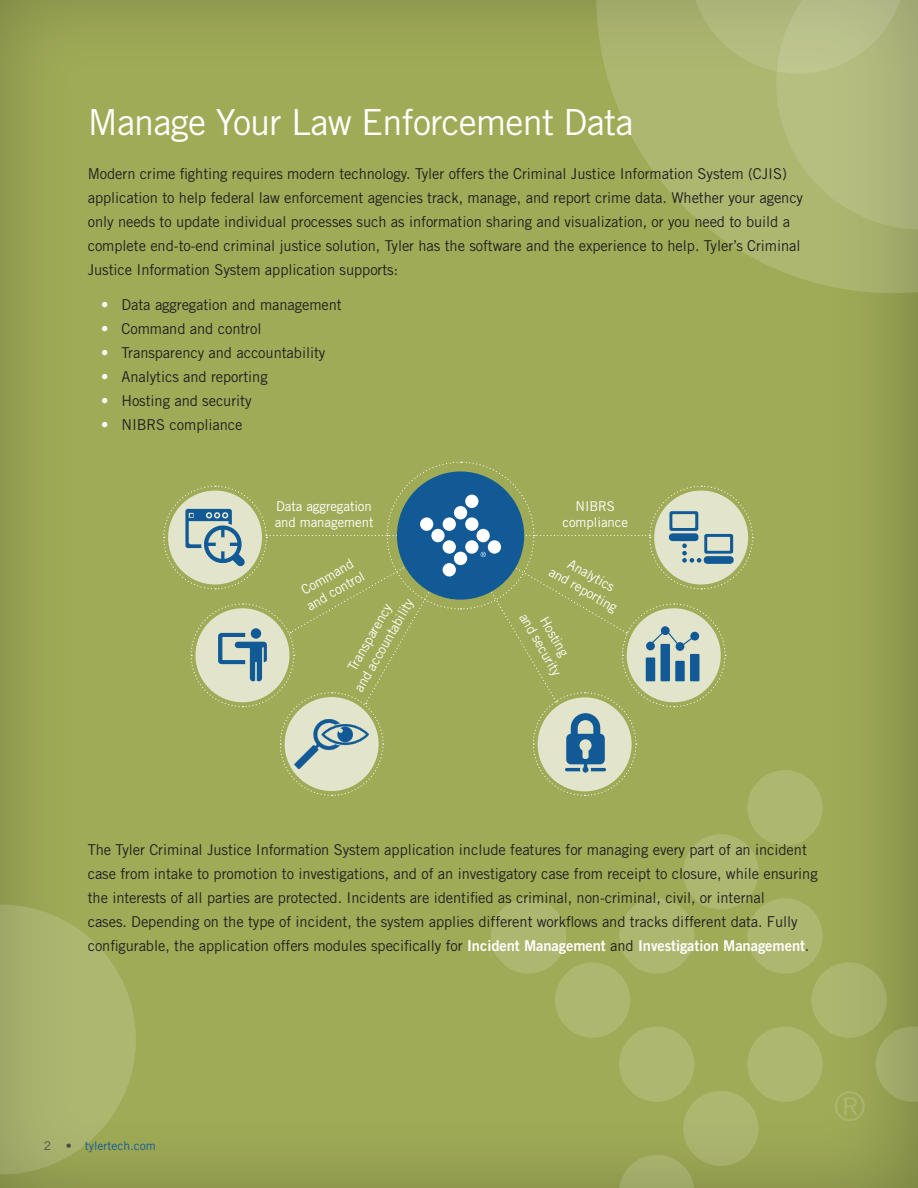
<style>
.page{position:relative;width:918px;height:1188px;background:#fff}
.page>*{position:absolute;margin:0;border:0;box-sizing:border-box;transform-origin:0 0}
.t1{font:36px "Trade Gothic LT Std";letter-spacing:-.02em;color:#fff}
.Body_text{font:15px/24px "Trade Gothic LT Std";letter-spacing:-.005em;color:#231f20}
.Body_text-2{font:13.5px/16.2px "Trade Gothic LT Std";letter-spacing:-.005em;color:#fff;text-align:center}
.t2{font:12px "Trade Gothic LT Std";color:#125a96}
.s1{color:#fff}
.s2{font-family:"Trade Gothic LT Std Bd 2";color:#fff}
.s3{color:#4b4c4d}
.s4{font-family:"Trade Gothic LT Std Bd 2";color:#4b4c4d}
</style>
<div class="page">
<div style="left:0;top:0;width:918px;height:1188px;background:#231f20;opacity:.3"></div>
<svg style="left:596px;top:0;width:322px;height:293px;background:#a5af63"></svg>
<svg style="left:0;top:905px;width:136px;height:270px;background:#a6af67"></svg>
<svg style="left:690px;top:0;width:228px;height:230px;background:#b0b879"></svg>
<div style="left:491px;top:898px;width:75px;height:76px;background:#aeb770;border-radius:50%"></div>
<div style="left:555px;top:962px;width:75px;height:76px;background:#aeb770;border-radius:50%"></div>
<div style="left:619px;top:1027px;width:75px;height:75px;background:#aeb770;border-radius:50%"></div>
<svg style="left:619px;top:1155px;width:75px;height:33px;background:#a0a963"></svg>
<div style="left:683px;top:1091px;width:76px;height:75px;background:#acb56f;border-radius:50%"></div>
<div style="left:747px;top:1027px;width:76px;height:75px;background:#aeb770;border-radius:50%"></div>
<div style="left:619px;top:898px;width:75px;height:76px;background:#aeb770;border-radius:50%"></div>
<div style="left:683px;top:834px;width:76px;height:76px;background:#aeb770;border-radius:50%"></div>
<div style="left:747px;top:898px;width:76px;height:76px;background:#aeb770;border-radius:50%"></div>
<div style="left:811px;top:962px;width:76px;height:76px;background:#abb46e;border-radius:50%"></div>
<svg style="left:876px;top:1027px;width:42px;height:75px;background:#9da563"></svg>
<div style="left:747px;top:770px;width:76px;height:75px;background:#aeb770;border-radius:50%"></div>
<svg style="left:835px;top:1091px;width:30px;height:30px"></svg>
<svg style="left:163px;top:461px;width:591px;height:335px;background:#9fae73"></svg>
<h1 class="t1" style="left:88px;top:101px;width:547px">Manage Your Law Enforcement Data</h1>
<p class="Body_text" style="left:88px;top:162px;width:717px">Modern crime fighting requires modern technology. Tyler offers the Criminal Justice Information System (CJIS) application to help federal law enforcement agencies track, manage, and report crime data. Whether your agency only needs to update individual processes such as information sharing and visualization, or you need to build a complete end-to-end criminal justice solution, Tyler has the software and the experience to help. Tyler’s Criminal Justice Information System application supports:</p>
<p class="Body_text" style="left:101px;top:293px;width:242px"><span class="s1">•</span> Data aggregation and management</p>
<p class="Body_text" style="left:101px;top:317px;width:162px"><span class="s1">•</span> Command and control</p>
<p class="Body_text" style="left:101px;top:341px;width:226px"><span class="s1">•</span> Transparency and accountability</p>
<p class="Body_text" style="left:101px;top:365px;width:168px"><span class="s1">•</span> Analytics and reporting</p>
<p class="Body_text" style="left:101px;top:389px;width:152px"><span class="s1">•</span> Hosting and security</p>
<p class="Body_text" style="left:101px;top:413px;width:143px"><span class="s1">•</span> NIBRS compliance</p>
<p class="Body_text-2" style="left:275px;top:498px;width:100px;text-align:left">Data aggregation and management</p>
<p class="Body_text-2" style="left:295px;top:586px;width:66px;text-align:left;rotate:-30deg">Command and control</p>
<p class="Body_text-2" style="left:337px;top:678px;width:106px;rotate:-60deg">Transparency<br>and accountability</p>
<p class="Body_text-2" style="left:563px;top:498px;width:67px">NIBRS compliance</p>
<p class="Body_text-2" style="left:563px;top:549px;width:78px;rotate:30deg">Analytics and reporting</p>
<p class="Body_text-2" style="left:530px;top:610px;width:71px;rotate:60deg">and security</p>
<p class="Body_text-2" style="left:551px;top:613px;width:45px;rotate:60deg">Hosting</p>
<p class="Body_text" style="left:88px;top:838px;width:731px">The Tyler Criminal Justice Information System application include features for managing every part of an incident case from intake to promotion to investigations, and of an investigatory case from receipt to closure, while ensuring the interests of all parties are protected. Incidents are identified as criminal, non-criminal, civil, or internal<br>cases. Depending on the type of incident, the system applies different workflows and tracks different data. Fully configurable, the application offers modules specifically for <span class="s2">Incident Management</span> and <span class="s2">Investigation Management</span>.</p>
<p class="t2" style="left:44px;top:1139px;width:114px"><span class="s3">2</span> <span class="s4">•</span> tylertech.com</p>
</div>
